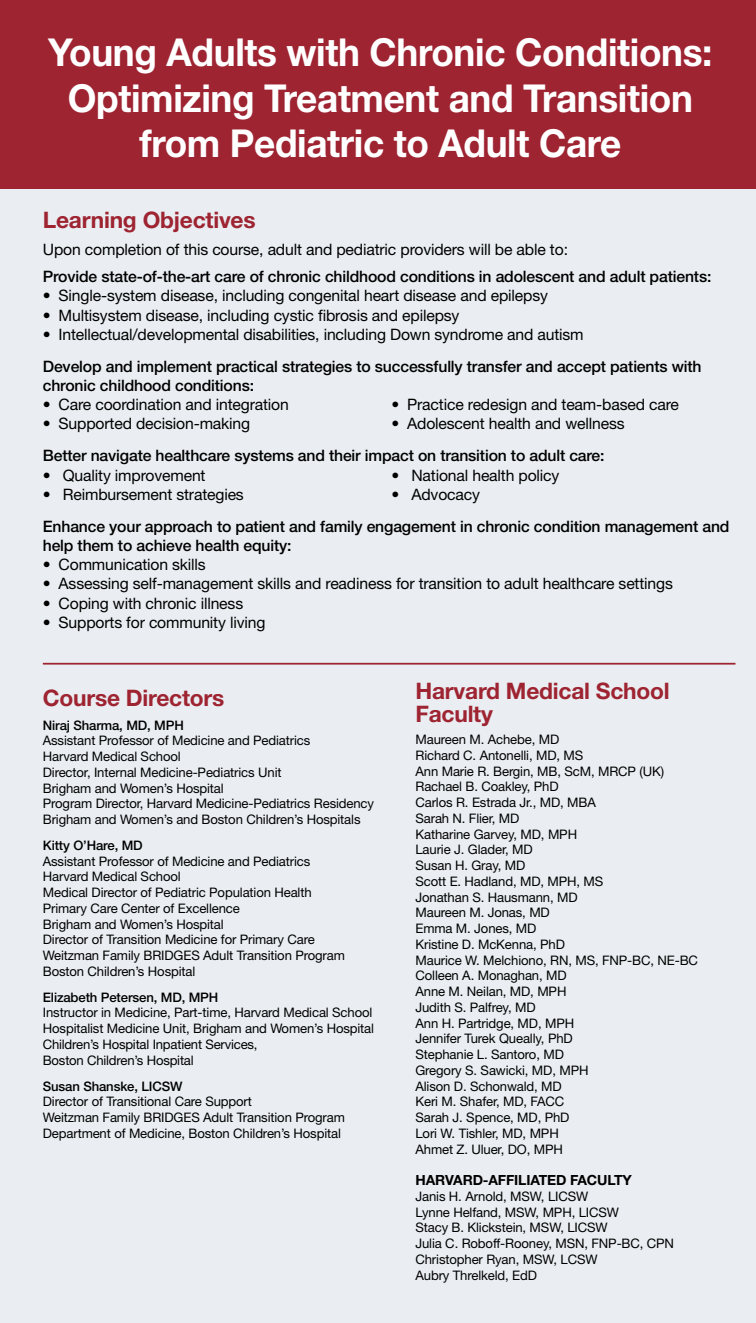
<style>
.page{position:relative;width:756px;height:1323px;background:#fff}
.page>*{position:absolute;margin:0;border:0;box-sizing:border-box;transform-origin:0 0}
.t1{font:700 38.5px/45.5px "Helvetica Neue LT Std";letter-spacing:-.01em;color:#fff;text-align:center;scale:.96 1}
.t2{font:700 22.75px/22.8px "Helvetica Neue LT Std";letter-spacing:-.01em;color:#9e2432}
.t3{font:15.75px "Helvetica Neue LT Std";letter-spacing:-.01em;color:#000}
.t4{font:500 15.75px/19.2px "Helvetica Neue LT Std";letter-spacing:-.01em;color:#000}
.t5{font:700 14px "Helvetica Neue LT Std";letter-spacing:-.01em;color:#000}
.t6{font:13.12px/15.8px "Helvetica Neue LT Std";letter-spacing:-.01em;color:#000}
.t7{font:500 13.12px "Helvetica Neue LT Std";letter-spacing:-.01em;color:#000}
</style>
<div class="page">
<div style="left:0;top:58px;width:756px;height:1265px;background:#eaeef2"></div>
<div style="left:0;top:0;width:756px;height:189px;background:#9e2432"></div>
<hr style="left:43px;top:663px;width:693px;height:2px;background:#9e2432">
<h1 class="t1" style="left:48px;top:29px;width:693px">Young Adults with Chronic Conditions:<br>Optimizing Treatment and Transition from Pediatric to Adult Care</h1>
<h2 class="t2" style="left:43px;top:208px;width:214px">Learning Objectives</h2>
<p class="t3" style="left:43px;top:240px;width:527px">Upon completion of this course, adult and pediatric providers will be able to:</p>
<p class="t4" style="left:43px;top:267px;width:670px">Provide state-of-the-art care of chronic childhood conditions in adolescent and adult patients:</p>
<p class="t3" style="left:43px;top:286px;width:507px">• Single-system disease, including congenital heart disease and epilepsy</p>
<p class="t3" style="left:43px;top:306px;width:418px">• Multisystem disease, including cystic fibrosis and epilepsy</p>
<p class="t3" style="left:43px;top:325px;width:542px">• Intellectual/developmental disabilities, including Down syndrome and autism</p>
<p class="t4" style="left:43px;top:356px;width:660px">Develop and implement practical strategies to successfully transfer and accept patients with chronic childhood conditions:</p>
<p class="t3" style="left:43px;top:395px;width:248px">• Care coordination and integration</p>
<p class="t3" style="left:43px;top:415px;width:209px">• Supported decision-making</p>
<p class="t3" style="left:391px;top:395px;width:289px">• Practice redesign and team-based care</p>
<p class="t3" style="left:391px;top:415px;width:235px">• Adolescent health and wellness</p>
<p class="t4" style="left:43px;top:446px;width:563px">Better navigate healthcare systems and their impact on transition to adult care:</p>
<p class="t3" style="left:43px;top:466px;width:164px">• Quality improvement</p>
<p class="t3" style="left:43px;top:485px;width:203px">• Reimbursement strategies</p>
<p class="t3" style="left:391px;top:466px;width:170px">• National health policy</p>
<p class="t3" style="left:391px;top:485px;width:90px">• Advocacy</p>
<p class="t4" style="left:43px;top:516px;width:688px">Enhance your approach to patient and family engagement in chronic condition management and help them to achieve health equity:</p>
<p class="t3" style="left:43px;top:555px;width:165px">• Communication skills</p>
<p class="t3" style="left:43px;top:574px;width:632px">• Assessing self-management skills and readiness for transition to adult healthcare settings</p>
<p class="t3" style="left:43px;top:594px;width:202px">• Coping with chronic illness</p>
<p class="t3" style="left:43px;top:613px;width:224px">• Supports for community living</p>
<h2 class="t2" style="left:43px;top:686px;width:183px">Course Directors</h2>
<p class="t7" style="left:43px;top:717px;width:143px">Niraj Sharma, MD, MPH</p>
<p class="t6" style="left:43px;top:733px;width:333px">Assistant Professor of Medicine and Pediatrics<br>Harvard Medical School<br>Director, Internal Medicine-Pediatrics Unit<br>Brigham and Women’s Hospital<br>Program Director, Harvard Medicine-Pediatrics Residency Brigham and Women’s and Boston Children’s Hospitals</p>
<p class="t7" style="left:43px;top:837px;width:101px">Kitty O’Hare, MD</p>
<p class="t6" style="left:43px;top:853px;width:304px">Assistant Professor of Medicine and Pediatrics Harvard Medical School<br>Medical Director of Pediatric Population Health Primary Care Center of Excellence<br>Brigham and Women’s Hospital<br>Director of Transition Medicine for Primary Care Weitzman Family BRIDGES Adult Transition Program Boston Children’s Hospital</p>
<p class="t7" style="left:43px;top:989px;width:177px">Elizabeth Petersen, MD, MPH</p>
<p class="t6" style="left:43px;top:1005px;width:333px">Instructor in Medicine, Part-time, Harvard Medical School Hospitalist Medicine Unit, Brigham and Women’s Hospital Children’s Hospital Inpatient Services,<br>Boston Children’s Hospital</p>
<p class="t7" style="left:43px;top:1078px;width:141px">Susan Shanske, LICSW</p>
<p class="t6" style="left:43px;top:1094px;width:304px">Director of Transitional Care Support<br>Weitzman Family BRIDGES Adult Transition Program<br>Department of Medicine, Boston Children’s Hospital</p>
<h2 class="t2" style="left:415px;top:679px;width:256px">Harvard Medical School<br>Faculty</h2>
<p class="t6" style="left:415px;top:731px;width:284px">Maureen M. Achebe, MD<br>Richard C. Antonelli, MD, MS<br>Ann Marie R. Bergin, MB, ScM, MRCP (UK)<br>Rachael B. Coakley, PhD<br>Carlos R. Estrada Jr., MD, MBA<br>Sarah N. Flier, MD<br>Katharine Garvey, MD, MPH<br>Laurie J. Glader, MD<br>Susan H. Gray, MD<br>Scott E. Hadland, MD, MPH, MS<br>Jonathan S. Hausmann, MD<br>Maureen M. Jonas, MD<br>Emma M. Jones, MD<br>Kristine D. McKenna, PhD<br>Maurice W. Melchiono, RN, MS, FNP-BC, NE-BC<br>Colleen A. Monaghan, MD<br>Anne M. Neilan, MD, MPH<br>Judith S. Palfrey, MD<br>Ann H. Partridge, MD, MPH<br>Jennifer Turek Queally, PhD<br>Stephanie L. Santoro, MD<br>Gregory S. Sawicki, MD, MPH<br>Alison D. Schonwald, MD<br>Keri M. Shafer, MD, FACC<br>Sarah J. Spence, MD, PhD<br>Lori W. Tishler, MD, MPH<br>Ahmet Z. Uluer, DO, MPH</p>
<p class="t5" style="left:415px;top:1171px;width:218px">HARVARD-AFFILIATED FACULTY</p>
<p class="t6" style="left:415px;top:1188px;width:260px">Janis H. Arnold, MSW, LICSW<br>Lynne Helfand, MSW, MPH, LICSW<br>Stacy B. Klickstein, MSW, LICSW<br>Julia C. Roboff-Rooney, MSN, FNP-BC, CPN<br>Christopher Ryan, MSW, LCSW<br>Aubry Threlkeld, EdD</p>
</div>
